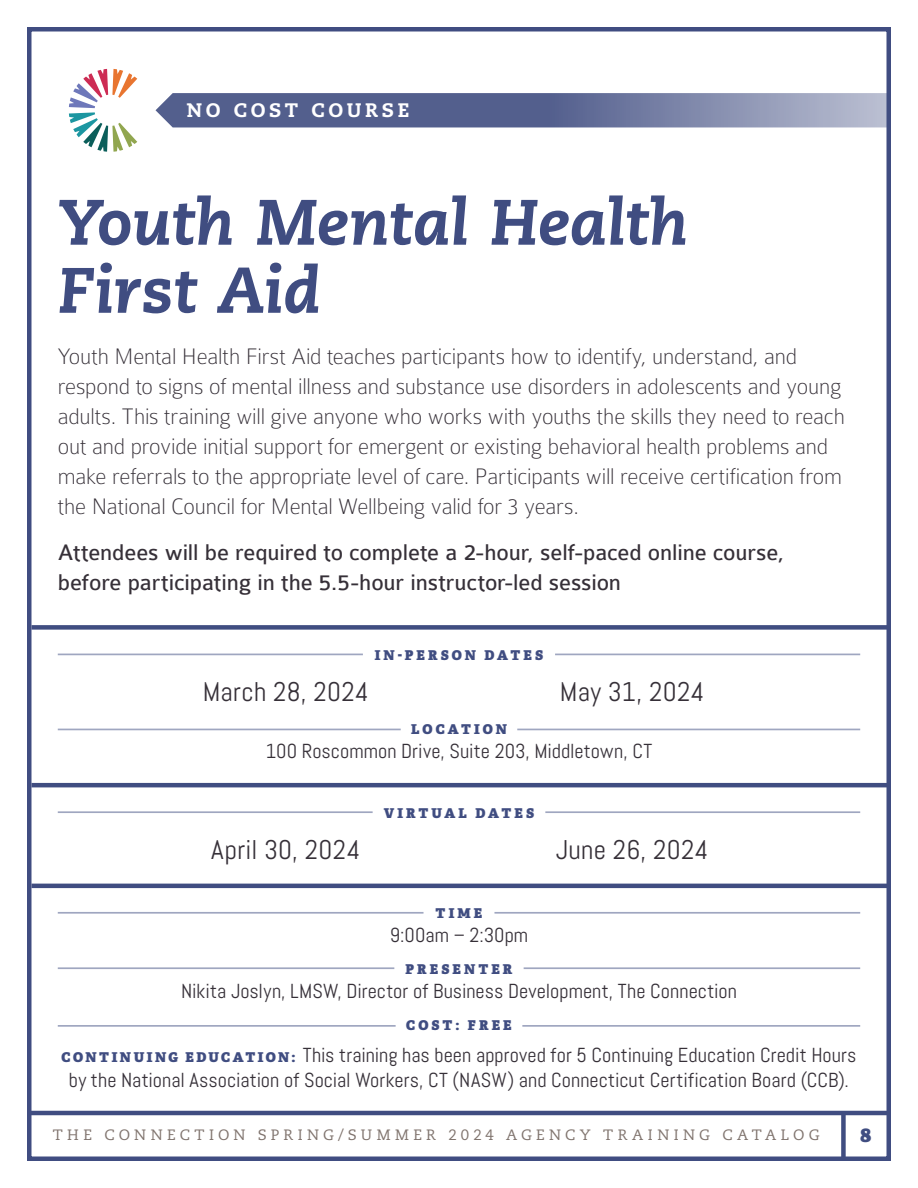
<style>
.page{position:relative;width:918px;height:1188px;background:#fff}
.page>*{position:absolute;margin:0;border:0;box-sizing:border-box;transform-origin:0 0}
.t1{font:italic 800 64.05px/68.1px "Caecilia LT Pro 86";letter-spacing:-.01em;color:#404d81}
.t2{font:27px "Abel";letter-spacing:.01em;color:#363038}
.t3{font:100 24px/30px "Colaborate";letter-spacing:-.01em;color:#363038}
.t4{font:24px/30px "Colaborate";letter-spacing:-.005em;color:#363038}
.t5{font:20.25px/24.3px "Abel";color:#363038;text-align:center}
.t6{font:800 19.5px "Caecilia LT Pro 85";letter-spacing:.185em;color:#fff}
.t7{font:800 19.5px "Adelle";color:#404d81}
.t8{font:15px "Caecilia LT Std";letter-spacing:.285em;color:#80746e}
.t9{font:800 13.5px "Adelle";letter-spacing:.225em;color:#404d81}
.s1{font-family:"Adelle";font-weight:800;font-size:13.5px;color:#404d81}
</style>
<div class="page">
<hr style="left:27px;top:1111px;width:864px;height:4px;background:#404d81">
<div style="left:841px;top:1113px;width:5px;height:48px;background:#404d81"></div>
<div style="left:27px;top:27px;width:864px;height:1134px;border:4px solid #404d81"></div>
<svg style="left:69px;top:69px;width:68px;height:83px"></svg>
<svg style="left:156px;top:93px;width:732px;height:34px;background:#6d779e"></svg>
<div style="left:32px;top:625px;width:856px;height:5px;background:#404d81"></div>
<hr style="left:58px;top:654px;width:305px;height:1px;background:#9fa6c0">
<hr style="left:555px;top:654px;width:305px;height:1px;background:#9fa6c0">
<hr style="left:58px;top:811px;width:315px;height:2px;background:#9fa6c0">
<hr style="left:545px;top:811px;width:315px;height:2px;background:#9fa6c0">
<hr style="left:32px;top:783px;width:856px;height:4px;background:#404d81">
<hr style="left:32px;top:884px;width:856px;height:4px;background:#404d81">
<hr style="left:58px;top:967px;width:336px;height:2px;background:#9fa6c0">
<hr style="left:58px;top:912px;width:366px;height:2px;background:#9fa6c0">
<hr style="left:58px;top:1025px;width:338px;height:2px;background:#9fa6c0">
<hr style="left:524px;top:967px;width:336px;height:2px;background:#9fa6c0">
<hr style="left:494px;top:912px;width:366px;height:2px;background:#9fa6c0">
<hr style="left:522px;top:1025px;width:338px;height:2px;background:#9fa6c0">
<hr style="left:58px;top:729px;width:343px;height:1px;background:#9fa6c0">
<hr style="left:517px;top:729px;width:343px;height:1px;background:#9fa6c0">
<p class="t6" style="left:187px;top:97px;width:224px">NO COST COURSE</p>
<p class="t1" style="left:58px;top:187px;width:631px">Youth Mental Health<br>First Aid</p>
<p class="t3" style="left:58px;top:342px;width:789px">Youth Mental Health First Aid teaches participants how to identify, understand, and respond to signs of mental illness and substance use disorders in adolescents and young adults. This training will give anyone who works with youths the skills they need to reach out and provide initial support for emergent or existing behavioral health problems and make referrals to the appropriate level of care. Participants will receive certification from the National Council for Mental Wellbeing valid for 3 years.</p>
<p class="t4" style="left:58px;top:538px;width:728px">Attendees will be required to complete a 2-hour, self-paced online course, before participating in the 5.5-hour instructor-led session</p>
<p class="t9" style="left:375px;top:646px;width:170px">IN-PERSON DATES</p>
<p class="t2" style="left:203px;top:675px;width:168px">March 28, 2024</p>
<p class="t2" style="left:560px;top:675px;width:146px">May 31, 2024</p>
<p class="t9" style="left:411px;top:720px;width:97px">LOCATION</p>
<p class="t5" style="left:266px;top:739px;width:388px">100 Roscommon Drive, Suite 203, Middletown, CT</p>
<p class="t9" style="left:384px;top:804px;width:152px">VIRTUAL DATES</p>
<p class="t2" style="left:211px;top:833px;width:151px">April 30, 2024</p>
<p class="t2" style="left:556px;top:833px;width:154px">June 26, 2024</p>
<p class="t9" style="left:436px;top:904px;width:48px">TIME</p>
<p class="t5" style="left:390px;top:923px;width:140px">9:00am – 2:30pm</p>
<p class="t9" style="left:406px;top:960px;width:108px">PRESENTER</p>
<p class="t5" style="left:181px;top:979px;width:557px">Nikita Joslyn, LMSW, Director of Business Development, The Connection</p>
<p class="t9" style="left:406px;top:1017px;width:107px">COST: FREE</p>
<p class="t5" style="left:62px;top:1043px;width:796px"><span class="s1">C O N T I N U I N G E D U C AT I O N:</span> This training has been approved for 5 Continuing Education Credit Hours by the National Association of Social Workers, CT (NASW) and Connecticut Certification Board (CCB).</p>
<p class="t8" style="left:53px;top:1126px;width:768px">THE CONNECTION SPRING/SUMMER 2024 AGENCY TRAINING CATALOG</p>
<p class="t7" style="left:860px;top:1122px;width:13px">8</p>
</div>
